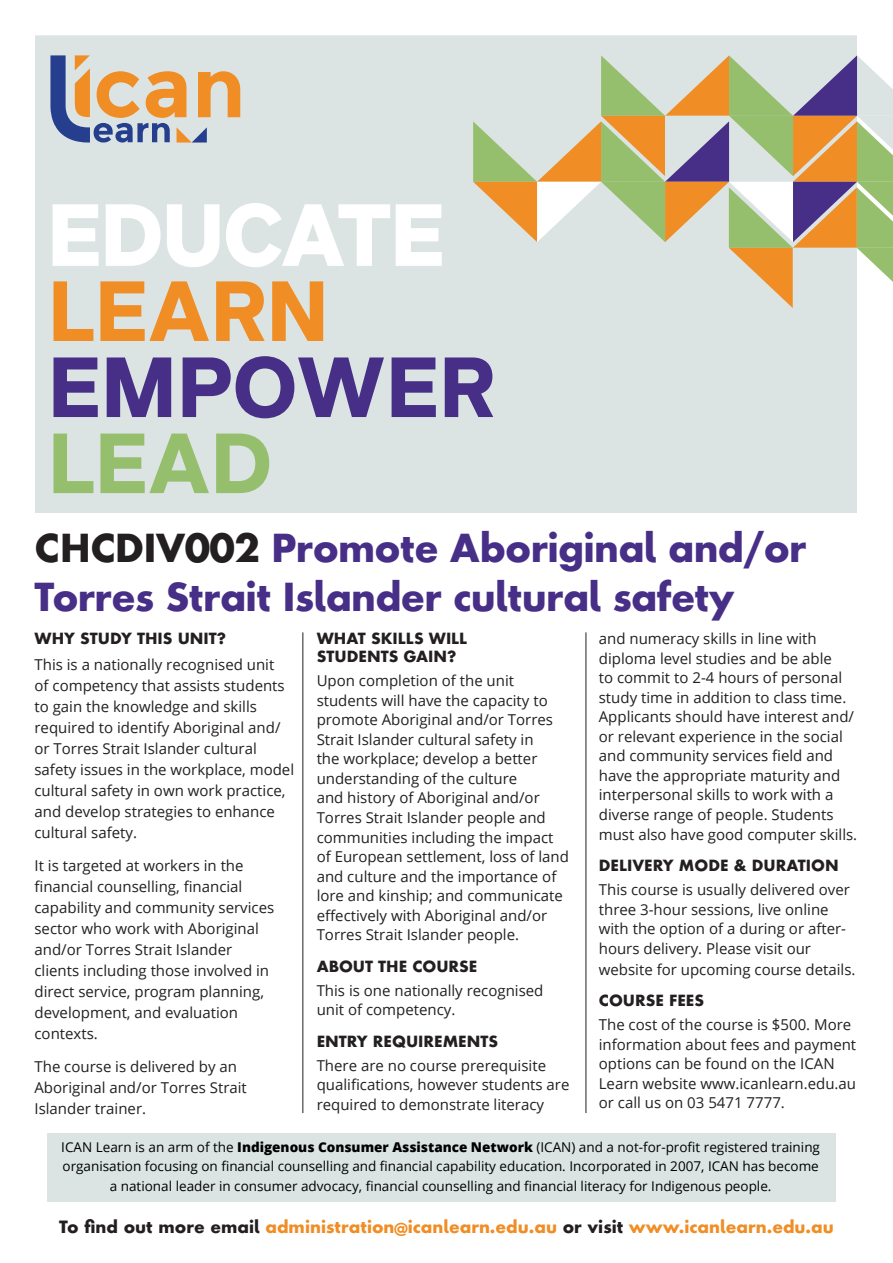
<style>
.page{position:relative;width:893px;height:1263px;background:#fff}
.page>*{position:absolute;margin:0;border:0;box-sizing:border-box;transform-origin:0 0}
.t1{font:700 37.5px/49.5px "Futura Next";letter-spacing:-.02em;color:#472f87}
.t2{font:700 16.5px "Futura Next";color:#f08d25}
.t3{font:15px/19.5px "Open Sans";color:#231f20}
.t4{font:700 15px/18px "Futura Next";color:#231f20}
.t5{font:13.5px/19.5px "Open Sans";color:#000;text-align:center}
.s1{color:#231f20}
.s2{font-weight:800}
</style>
<div class="page">
<div style="left:34px;top:34px;width:824px;height:480px;background:#dbe4e3;border:2px solid #fff"></div>
<svg style="left:473px;top:55px;width:420px;height:253px"></svg>
<hr style="left:302px;top:632px;width:1px;height:481px;background:#231f20">
<hr style="left:586px;top:632px;width:1px;height:481px;background:#231f20">
<svg style="left:50px;top:55px;width:190px;height:87px"></svg>
<svg style="left:54px;top:434px;width:215px;height:59px"></svg>
<svg style="left:54px;top:356px;width:439px;height:62px"></svg>
<svg style="left:54px;top:281px;width:269px;height:60px"></svg>
<svg style="left:52px;top:203px;width:390px;height:64px"></svg>
<div style="left:47px;top:1133px;width:788px;height:69px;background:#dbe4e3"></div>
<p class="t1" style="left:34px;top:524px;width:774px"><span class="s1">CHCDIV002</span> Promote Aboriginal and/or<br>Torres Strait Islander cultural safety</p>
<p class="t4" style="left:34px;top:630px;width:193px">WHY STUDY THIS UNIT?</p>
<p class="t3" style="left:34px;top:654px;width:261px;line-height:21px">This is a nationally recognised unit<br>of competency that assists students to gain the knowledge and skills required to identify Aboriginal and/ or Torres Strait Islander cultural safety issues in the workplace, model cultural safety in own work practice, and develop strategies to enhance cultural safety.</p>
<p class="t3" style="left:34px;top:855px;width:241px;line-height:21px">It is targeted at workers in the financial counselling, financial capability and community services sector who work with Aboriginal and/or Torres Strait Islander clients including those involved in direct service, program planning, development, and evaluation contexts.</p>
<p class="t3" style="left:34px;top:1056px;width:214px;line-height:21px">The course is delivered by an<br>Aboriginal and/or Torres Strait<br>Islander trainer.</p>
<p class="t4" style="left:317px;top:630px;width:152px">WHAT SKILLS WILL<br>STUDENTS GAIN?</p>
<p class="t3" style="left:317px;top:671px;width:254px">Upon completion of the unit students will have the capacity to promote Aboriginal and/or Torres Strait Islander cultural safety in<br>the workplace; develop a better understanding of the culture<br>and history of Aboriginal and/or Torres Strait Islander people and communities including the impact of European settlement, loss of land and culture and the importance of lore and kinship; and communicate effectively with Aboriginal and/or Torres Strait Islander people.</p>
<p class="t4" style="left:317px;top:957px;width:162px">ABOUT THE COURSE</p>
<p class="t3" style="left:317px;top:980px;width:228px">This is one nationally recognised unit of competency.</p>
<p class="t4" style="left:317px;top:1032px;width:183px">ENTRY REQUIREMENTS</p>
<p class="t3" style="left:317px;top:1055px;width:254px">There are no course prerequisite qualifications, however students are required to demonstrate literacy</p>
<p class="t3" style="left:599px;top:629px;width:260px">and numeracy skills in line with diploma level studies and be able<br>to commit to 2-4 hours of personal study time in addition to class time.<br>Applicants should have interest and/ or relevant experience in the social and community services field and have the appropriate maturity and interpersonal skills to work with a diverse range of people. Students must also have good computer skills.</p>
<p class="t4" style="left:599px;top:857px;width:241px">DELIVERY MODE &amp; DURATION</p>
<p class="t3" style="left:599px;top:879px;width:253px">This course is usually delivered over three 3-hour sessions, live online with the option of a during or after&shy;hours delivery. Please visit our</p>
<p class="t3" style="left:599px;top:959px;width:258px">website for upcoming course details.</p>
<p class="t4" style="left:599px;top:992px;width:107px">COURSE FEES</p>
<p class="t3" style="left:599px;top:1014px;width:259px">The cost of the course is $500. More information about fees and payment options can be found on the ICAN<br>Learn website www.icanlearn.edu.au or call us on 03 5471 7777.</p>
<p class="t5" style="left:61px;top:1137px;width:760px">ICAN Learn is an arm of the <span class="s2">Indigenous Consumer Assistance Network</span> (ICAN) and a not-for-profit registered training organisation focusing on financial counselling and financial capability education. Incorporated in 2007, ICAN has become a national leader in consumer advocacy, financial counselling and financial literacy for Indigenous people.</p>
<p class="t2" style="left:59px;top:1216px;width:776px"><span class="s1">To find out more email</span> administration@icanlearn.edu.au <span class="s1">or visit</span> www.icanlearn.edu.au</p>
</div>
